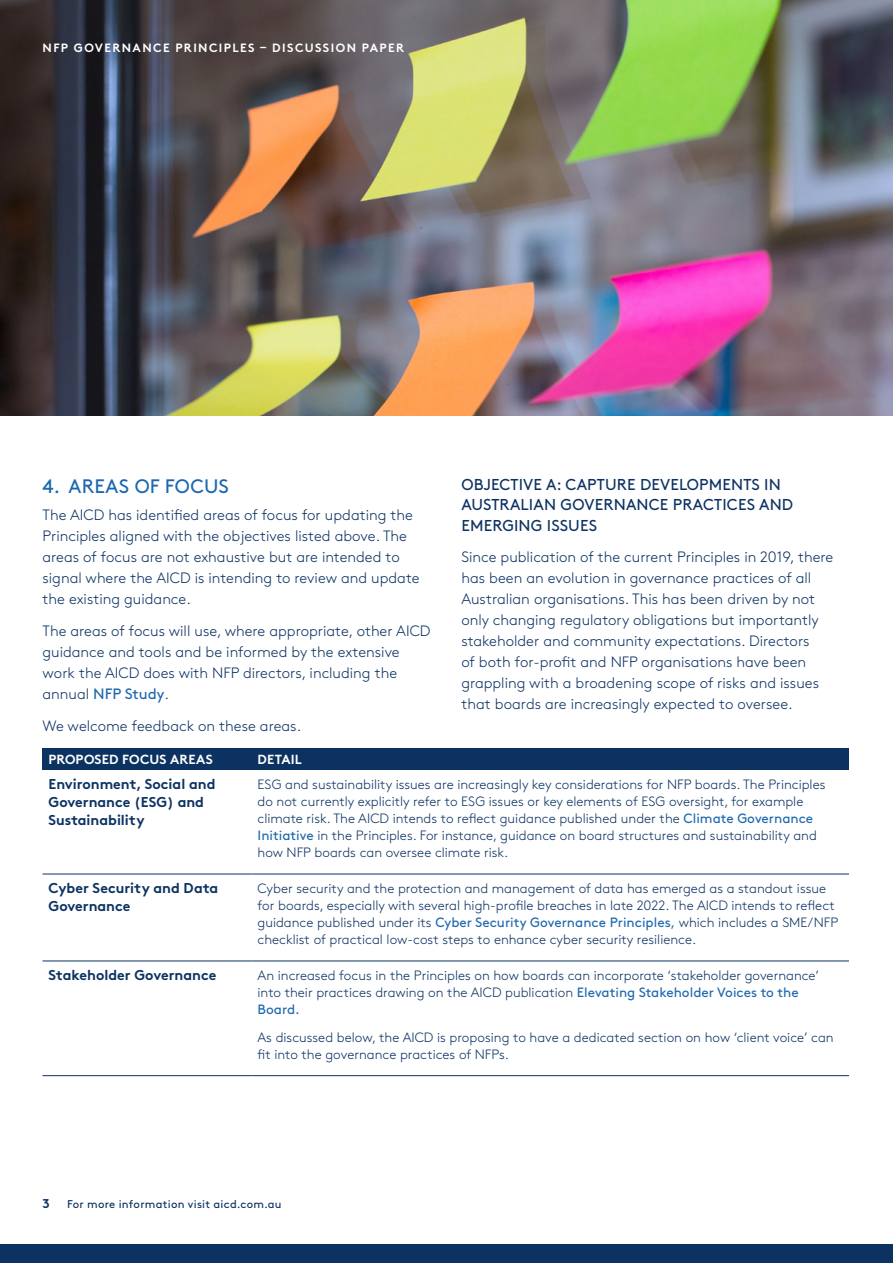
<style>
.page{position:relative;width:893px;height:1263px;background:#fff}
.page>*{position:absolute;margin:0;border:0;box-sizing:border-box;transform-origin:0 0}
.t1{font:19.5px "Brown Std";letter-spacing:.01em;color:#1d68af}
.t2{font:15.75px/20.2px "Brown Std";letter-spacing:.01em;color:#0c3262}
.t3{font:300 15px/21px "Brown Std";color:#0c3262}
.t4{font:700 14.25px/18px "Brown Std";color:#0c3262}
.t5{font:300 13.5px/17.1px "Brown Std";color:#0c3262}
.t6{font:700 13.2px "Brown Std";letter-spacing:.01em;color:#fff}
.t7{font:700 12.75px "Brown Std";color:#0c3262}
.t8{font:700 12px "Brown Std";letter-spacing:.115em;color:#fff}
.t9{font:11.25px "Brown Std";letter-spacing:.02em;color:#0c3262}
.s1{font-weight:400;color:#1d68af}
</style>
<div class="page">
<img style="left:0;top:0;width:893px;height:416px">
<div style="left:0;top:1245px;width:893px;height:18px;background:#0c3262"></div>
<div style="left:43px;top:748px;width:209px;height:22px;background:#0c3262"></div>
<div style="left:252px;top:748px;width:597px;height:22px;background:#0c3262"></div>
<hr style="left:43px;top:874px;width:209px;height:1px;background:#0c3262">
<hr style="left:252px;top:874px;width:597px;height:1px;background:#0c3262">
<hr style="left:43px;top:960px;width:209px;height:1px;background:#0c3262">
<hr style="left:252px;top:960px;width:597px;height:1px;background:#0c3262">
<hr style="left:43px;top:1075px;width:209px;height:1px;background:#0c3262">
<hr style="left:252px;top:1075px;width:597px;height:1px;background:#0c3262">
<p class="t8" style="left:43px;top:40px;width:363px">NFP GOVERNANCE PRINCIPLES – DISCUSSION PAPER</p>
<h1 class="t1" style="left:43px;top:475px;width:188px">4. AREAS OF FOCUS</h1>
<p class="t3" style="left:43px;top:505px;width:379px">The AICD has identified areas of focus for updating the Principles aligned with the objectives listed above. The areas of focus are not exhaustive but are intended to signal where the AICD is intending to review and update the existing guidance.</p>
<p class="t3" style="left:43px;top:621px;width:390px">The areas of focus will use, where appropriate, other AICD guidance and tools and be informed by the extensive work the AICD does with NFP directors, including the annual <span class="s1">NFP Study</span>.</p>
<p class="t3" style="left:43px;top:715px;width:260px">We welcome feedback on these areas.</p>
<h2 class="t2" style="left:461px;top:475px;width:333px">OBJECTIVE A: CAPTURE DEVELOPMENTS IN<br>AUSTRALIAN GOVERNANCE PRACTICES AND<br>EMERGING ISSUES</h2>
<p class="t3" style="left:461px;top:547px;width:373px">Since publication of the current Principles in 2019, there has been an evolution in governance practices of all Australian organisations. This has been driven by not only changing regulatory obligations but importantly stakeholder and community expectations. Directors<br>of both for-profit and NFP organisations have been grappling with a broadening scope of risks and issues that boards are increasingly expected to oversee.</p>
<p class="t6" style="left:49px;top:752px;width:166px">PROPOSED FOCUS AREAS</p>
<p class="t6" style="left:258px;top:752px;width:46px">DETAIL</p>
<p class="t4" style="left:49px;top:775px;width:169px">Environment, Social and<br>Governance (ESG) and<br>Sustainability</p>
<p class="t5" style="left:258px;top:775px;width:569px">ESG and sustainability issues are increasingly key considerations for NFP boards. The Principles do not currently explicitly refer to ESG issues or key elements of ESG oversight, for example climate risk. The AICD intends to reflect guidance published under the <span class="s1">Climate Governance Initiative</span> in the Principles. For instance, guidance on board structures and sustainability and how NFP boards can oversee climate risk.</p>
<p class="t4" style="left:49px;top:879px;width:171px">Cyber Security and Data<br>Governance</p>
<p class="t5" style="left:258px;top:880px;width:582px">Cyber security and the protection and management of data has emerged as a standout issue for boards, especially with several high-profile breaches in late 2022. The AICD intends to reflect guidance published under its <span class="s1">Cyber Security Governance Principles,</span> which includes a SME/NFP checklist of practical low-cost steps to enhance cyber security resilience.</p>
<p class="t4" style="left:49px;top:966px;width:169px">Stakeholder Governance</p>
<p class="t5" style="left:258px;top:966px;width:563px">An increased focus in the Principles on how boards can incorporate ‘stakeholder governance’ into their practices drawing on the AICD publication <span class="s1">Elevating Stakeholder Voices to the<br>Board.</span></p>
<p class="t5" style="left:258px;top:1028px;width:578px">As discussed below, the AICD is proposing to have a dedicated section on how ‘client voice’ can fit into the governance practices of NFPs.</p>
<p class="t7" style="left:43px;top:1196px;width:9px">3</p>
<p class="t9" style="left:67px;top:1198px;width:216px">For more information visit aicd.com.au</p>
</div>
